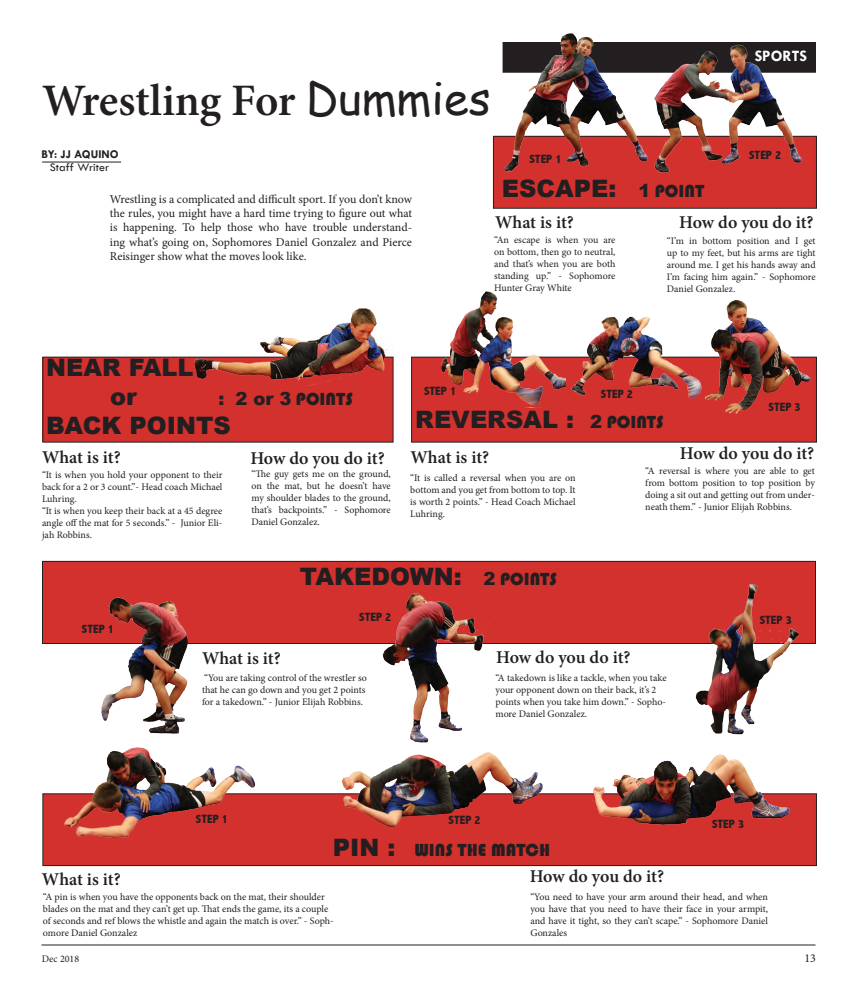
<style>
.page{position:relative;width:858px;height:1008px;background:#fff}
.page>*{position:absolute;margin:0;border:0;box-sizing:border-box;transform-origin:0 0}
.t1{font:600 45px "Minion Pro";letter-spacing:-.005em;color:#231f20}
.t2{font:900 24px "Arial";color:#231f20}
.t3{font:600 18px "Minion Pro";letter-spacing:-.01em;color:#231f20}
.t4{font:18px "Bauhaus 93";color:#231f20}
.t5{font:700 16px "Tw Cen";color:#fff}
.t6{font:12px/14.4px "Minion Pro";color:#231f20;text-align:justify}
.t7{font:800 condensed 12px "Abadi";color:#231f20}
.t8{font:700 12px "Tw Cen";color:#231f20}
.t9{font:12px "Tw Cen";color:#231f20}
.t10{font:10px/12px "Minion Pro";letter-spacing:-.005em;color:#231f20;text-align:justify}
.s1{font-family:"Comic Sans MS";font-weight:400}
.s2{font-size:18px}
.s3{font-family:"Bauhaus 93";font-weight:400;font-size:18px}
.s4{font-family:"Arial";font-weight:900}
.s5{font-family:"Arial";font-weight:900;font-size:24px}
</style>
<div class="page">
<div style="left:495px;top:138px;width:320px;height:69px;background:#d3312e"></div>
<div style="left:493px;top:136px;width:324px;height:73px;border:1px solid #231f20"></div>
<div style="left:412px;top:357px;width:404px;height:85px;background:#d3312e"></div>
<div style="left:43px;top:794px;width:773px;height:72px;background:#d3312e"></div>
<div style="left:42px;top:793px;width:775px;height:73px;border:1px solid #231f20"></div>
<div style="left:503px;top:42px;width:313px;height:30px;background:#231f20"></div>
<img style="left:325px;top:752px;width:244px;height:76px">
<img style="left:52px;top:747px;width:208px;height:91px">
<img style="left:431px;top:291px;width:134px;height:117px">
<img style="left:569px;top:316px;width:121px;height:82px">
<img style="left:690px;top:299px;width:125px;height:115px">
<div style="left:42px;top:561px;width:774px;height:83px;background:#d3312e"></div>
<div style="left:42px;top:561px;width:774px;height:83px;border:1px solid #231f20"></div>
<img style="left:382px;top:593px;width:107px;height:150px">
<img style="left:687px;top:584px;width:114px;height:151px">
<img style="left:82px;top:597px;width:121px;height:137px">
<img style="left:501px;top:33px;width:145px;height:140px">
<img style="left:646px;top:44px;width:160px;height:129px">
<hr style="left:42px;top:162px;width:79px;height:1px;background:#231f20">
<div style="left:44px;top:359px;width:348px;height:82px;background:#d3312e"></div>
<img style="left:191px;top:308px;width:203px;height:95px">
<img style="left:587px;top:754px;width:208px;height:75px">
<hr style="left:42px;top:944px;width:774px;height:2px;background:#231f20">
<p class="t1" style="left:42px;top:69px;width:450px">Wrestling For <span class="s1">Dummies</span></p>
<p class="t8" style="left:42px;top:147px;width:79px">BY: JJ AQUINO</p>
<p class="t9" style="left:50px;top:160px;width:61px">Staff Writer</p>
<p class="t7" style="left:529px;top:152px;width:34px">STEP 1</p>
<p class="t5" style="left:755px;top:46px;width:54px">SPORTS</p>
<p class="t7" style="left:749px;top:148px;width:34px">STEP 2</p>
<p class="t6" style="left:110px;top:192px;width:304px">Wrestling is a complicated and difficult sport. If you don’t know the rules, you might have a hard time trying to figure out what is happening. To help those who have trouble understand&shy;ing what’s going on, Sophomores Daniel Gonzalez and Pierce Reisinger show what the moves look like.</p>
<p class="t2" style="left:502px;top:171px;width:204px">ESCAPE: <span class="s2">1</span> <span class="s3">POINT</span></p>
<p class="t3" style="left:495px;top:209px;width:80px">What is it?</p>
<p class="t3" style="left:679px;top:209px;width:136px">How do you do it?</p>
<p class="t10" style="left:494px;top:233px;width:123px">“An escape is when you are on bottom, then go to neutral, and that’s when you are both standing up.” - Sophomore Hunter Gray White</p>
<p class="t10" style="left:667px;top:234px;width:150px">“I’m in bottom position and I get up to my feet, but his arms are tight around me. I get his hands away and I’m facing him again.” - Sophomore Daniel Gonzalez.</p>
<p class="t2" style="left:46px;top:350px;width:149px">NEAR FALL</p>
<p class="t2" style="left:110px;top:379px;width:28px">or</p>
<p class="t4" style="left:218px;top:389px;width:136px"><span class="s4">: 2 or 3</span> POINTS</p>
<p class="t2" style="left:46px;top:408px;width:186px">BACK POINTS</p>
<p class="t3" style="left:42px;top:445px;width:80px">What is it?</p>
<p class="t3" style="left:250px;top:445px;width:136px">How do you do it?</p>
<p class="t10" style="left:251px;top:468px;width:141px">“The guy gets me on the ground, on the mat, but he doesn’t have my shoulder blades to the ground, that’s backpoints.” - Sophomore Daniel Gonzalez.</p>
<p class="t10" style="left:42px;top:469px;width:182px">“It is when you hold your opponent to their back for a 2 or 3 count.”- Head coach Michael Luhring.</p>
<p class="t10" style="left:42px;top:505px;width:182px">“It is when you keep their back at a 45 degree angle off the mat for 5 seconds.” - Junior Eli&shy;jah Robbins.</p>
<p class="t7" style="left:424px;top:384px;width:34px">STEP 1</p>
<p class="t7" style="left:601px;top:387px;width:34px">STEP 2</p>
<p class="t7" style="left:769px;top:400px;width:34px">STEP 3</p>
<p class="t2" style="left:415px;top:402px;width:250px">REVERSAL : <span class="s2">2</span> <span class="s3">POINTS</span></p>
<p class="t3" style="left:411px;top:444px;width:80px">What is it?</p>
<p class="t3" style="left:680px;top:440px;width:136px">How do you do it?</p>
<p class="t10" style="left:410px;top:472px;width:167px">“It is called a reversal when you are on bottom and you get from bottom to top. It is worth 2 points.” - Head Coach Michael Luhring.</p>
<p class="t10" style="left:645px;top:464px;width:171px">“A reversal is where you are able to get from bottom position to top position by doing a sit out and getting out from under&shy;neath them.” - Junior Elijah Robbins.</p>
<p class="t7" style="left:82px;top:622px;width:34px">STEP 1</p>
<p class="t2" style="left:300px;top:559px;width:259px">TAKEDOWN: <span class="s2">2</span> <span class="s3">POINTS</span></p>
<p class="t7" style="left:359px;top:610px;width:34px">STEP 2</p>
<p class="t7" style="left:760px;top:613px;width:34px">STEP 3</p>
<p class="t3" style="left:202px;top:646px;width:80px">What is it?</p>
<p class="t3" style="left:496px;top:644px;width:136px">How do you do it?</p>
<p class="t10" style="left:202px;top:672px;width:166px;text-align:left">“You are taking control of the wrestler so that he can go down and you get 2 points for a takedown.” - Junior Elijah Robbins.</p>
<p class="t10" style="left:496px;top:672px;width:173px;text-align:left">“A takedown is like a tackle, when you take your opponent down on their back, it’s 2 points when you take him down.” - Sopho&shy;more Daniel Gonzalez.</p>
<p class="t7" style="left:196px;top:812px;width:34px">STEP 1</p>
<p class="t7" style="left:449px;top:813px;width:34px">STEP 2</p>
<p class="t7" style="left:712px;top:817px;width:34px">STEP 3</p>
<p class="t4" style="left:333px;top:840px;width:219px"><span class="s5">PIN :</span> WINS THE MATCH</p>
<p class="t3" style="left:42px;top:867px;width:80px">What is it?</p>
<p class="t3" style="left:530px;top:864px;width:136px">How do you do it?</p>
<p class="t10" style="left:43px;top:890px;width:292px;text-align:left">“A pin is when you have the opponents back on the mat, their shoulder blades on the mat and they can’t get up. That ends the game, its a couple of seconds and ref blows the whistle and again the match is over.” - Soph&shy;omore Daniel Gonzalez</p>
<p class="t10" style="left:530px;top:890px;width:239px">“You need to have your arm around their head, and when you have that you need to have their face in your armpit, and have it tight, so they can’t scape.” - Sophomore Daniel Gonzales</p>
<p class="t10" style="left:42px;top:953px;width:39px">Dec 2018</p>
<p class="t6" style="left:804px;top:951px;width:13px">13</p>
</div>
